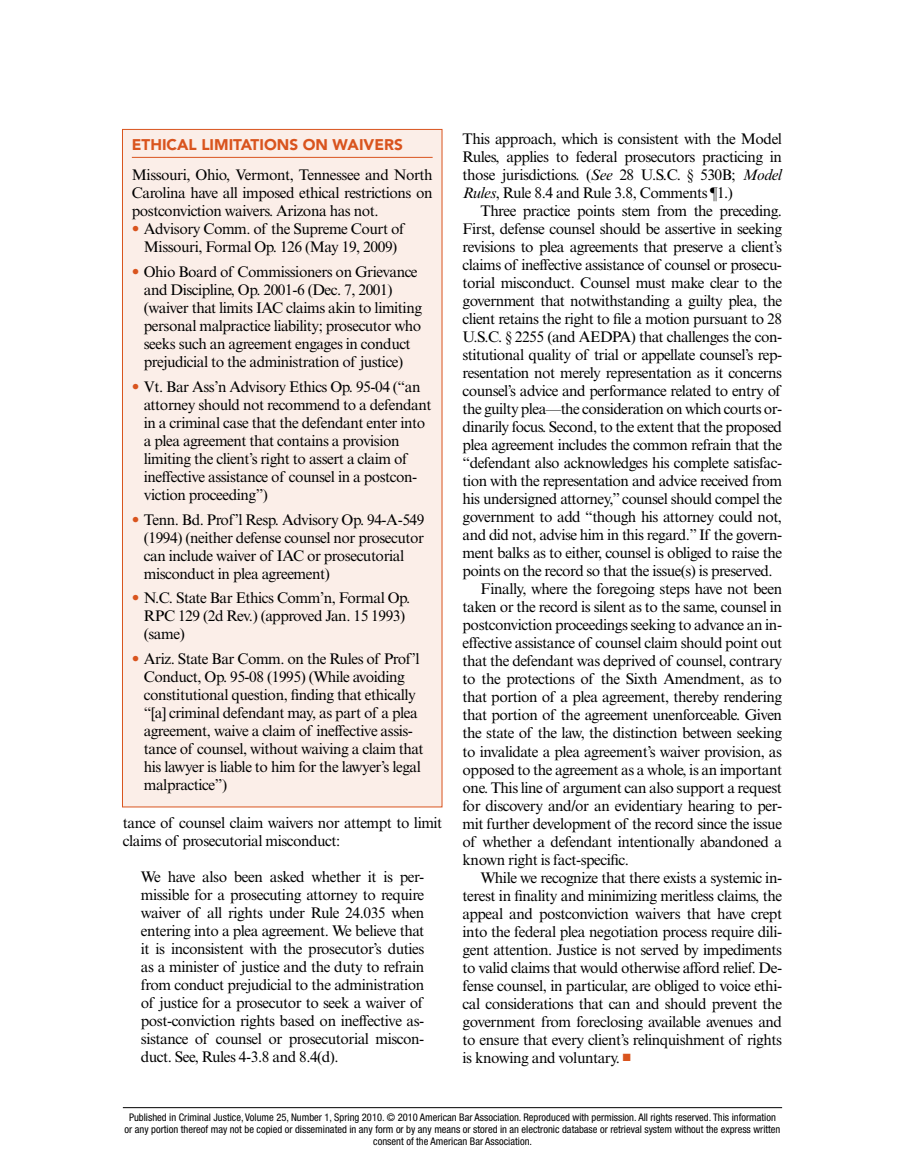
<style>
.page{position:relative;width:905px;height:1175px;background:#fff}
.page>*{position:absolute;margin:0;border:0;box-sizing:border-box;transform-origin:0 0}
.t1{font:15.3px/18px "Times New Roman MT Std";letter-spacing:-.03em;color:#000}
.t2{font:900 15.3px "Avenir LT Std";color:#d9541e}
.t3{font:condensed 10.5px/12px "Helvetica Neue";color:#000;text-align:center}
.s1{font-family:"Avenir LT Std";font-weight:800;color:#d9541e}
.s2{font-style:italic}
.s3{color:#d9541e}
</style>
<div class="page">
<hr style="left:123px;top:1107px;width:659px;height:1px;background:#000">
<div style="left:122px;top:129px;width:320px;height:678px;background:#fbeee8"></div>
<hr style="left:132px;top:157px;width:300px;height:1px;background:#d9541e">
<p class="t2" style="left:132px;top:136px;width:272px">ETHICAL LIMITATIONS ON WAIVERS</p>
<p class="t1" style="left:132px;top:166px;width:302px;text-align:justify">Missouri, Ohio, Vermont, Tennessee and North Carolina have all imposed ethical restrictions on postconviction waivers. Arizona has not.</p>
<p class="t1" style="left:132px;top:220px;width:274px;text-align:center"><span class="s1">•</span> Advisory Comm. of the Supreme Court of<br>Missouri, Formal Op. 126 (May 19, 2009)</p>
<p class="t1" style="left:144px;top:263px;width:280px;text-indent:-12px"><span class="s1">•</span> Ohio Board of Commissioners on Grievance and Discipline, Op. 2001-6 (Dec. 7, 2001) (waiver that limits IAC claims akin to limiting personal malpractice liability; prosecutor who seeks such an agreement engages in conduct prejudicial to the administration of justice)</p>
<p class="t1" style="left:144px;top:377px;width:289px;text-indent:-12px"><span class="s1">•</span> Vt. Bar Ass’n Advisory Ethics Op. 95-04 (“an attorney should not recommend to a defendant in a criminal case that the defendant enter into a plea agreement that contains a provision limiting the client’s right to assert a claim of ineffective assistance of counsel in a postcon&shy;viction proceeding”)</p>
<p class="t1" style="left:144px;top:510px;width:282px;text-indent:-12px"><span class="s1">•</span> Tenn. Bd. Prof’l Resp. Advisory Op. 94-A-549 (1994) (neither defense counsel nor prosecutor can include waiver of IAC or prosecutorial misconduct in plea agreement)</p>
<p class="t1" style="left:144px;top:589px;width:268px;text-indent:-12px"><span class="s1">•</span> N.C. State Bar Ethics Comm’n, Formal Op.<br>RPC 129 (2d Rev.) (approved Jan. 15 1993) (same)</p>
<p class="t1" style="left:144px;top:650px;width:281px;text-indent:-12px"><span class="s1">•</span> Ariz. State Bar Comm. on the Rules of Prof’l Conduct, Op. 95-08 (1995) (While avoiding constitutional question, finding that ethically “[a] criminal defendant may, as part of a plea agreement, waive a claim of ineffective assis&shy;tance of counsel, without waiving a claim that his lawyer is liable to him for the lawyer’s legal malpractice”)</p>
<p class="t1" style="left:123px;top:814px;width:321px">tance of counsel claim waivers nor attempt to limit claims of prosecutorial misconduct:</p>
<p class="t1" style="left:141px;top:868px;width:285px;text-align:justify">We have also been asked whether it is per&shy;missible for a prosecuting attorney to require waiver of all rights under Rule 24.035 when entering into a plea agreement. We believe that it is inconsistent with the prosecutor’s duties as a minister of justice and the duty to refrain from conduct prejudicial to the administration of justice for a prosecutor to seek a waiver of post-conviction rights based on ineffective as&shy;sistance of counsel or prosecutorial miscon&shy;duct. See, Rules 4-3.8 and 8.4(d).</p>
<p class="t1" style="left:462px;top:130px;width:321px;text-align:justify">This approach, which is consistent with the Model Rules, applies to federal prosecutors practicing in those jurisdictions. (<span class="s2">See</span> 28 U.S.C. § 530B; <span class="s2">Model Rules</span>, Rule 8.4 and Rule 3.8, Comments ¶1.)</p>
<p class="t1" style="left:480px;top:202px;width:303px">Three practice points stem from the preceding.</p>
<p class="t1" style="left:462px;top:220px;width:321px">First, defense counsel should be assertive in seeking</p>
<p class="t1" style="left:462px;top:238px;width:321px">revisions to plea agreements that preserve a client’s</p>
<p class="t1" style="left:462px;top:256px;width:321px">claims of ineffective assistance of counsel or prosecu-</p>
<p class="t1" style="left:462px;top:274px;width:321px">torial misconduct. Counsel must make clear to the</p>
<p class="t1" style="left:462px;top:292px;width:321px">government that notwithstanding a guilty plea, the</p>
<p class="t1" style="left:462px;top:310px;width:321px">client retains the right to file a motion pursuant to 28</p>
<p class="t1" style="left:462px;top:328px;width:321px">U.S.C. § 2255 (and AEDPA) that challenges the con-</p>
<p class="t1" style="left:462px;top:346px;width:321px">stitutional quality of trial or appellate counsel’s rep-</p>
<p class="t1" style="left:462px;top:364px;width:321px">resentation not merely representation as it concerns</p>
<p class="t1" style="left:462px;top:382px;width:319px">counsel’s advice and performance related to entry of</p>
<p class="t1" style="left:462px;top:400px;width:321px">the guilty plea—the consideration on which courts or-</p>
<p class="t1" style="left:462px;top:418px;width:321px">dinarily focus. Second, to the extent that the proposed</p>
<p class="t1" style="left:462px;top:436px;width:321px">plea agreement includes the common refrain that the</p>
<p class="t1" style="left:462px;top:454px;width:321px">“defendant also acknowledges his complete satisfac-</p>
<p class="t1" style="left:462px;top:472px;width:321px">tion with the representation and advice received from</p>
<p class="t1" style="left:462px;top:490px;width:321px">his undersigned attorney,” counsel should compel the</p>
<p class="t1" style="left:462px;top:508px;width:321px">government to add “though his attorney could not,</p>
<p class="t1" style="left:462px;top:526px;width:321px">and did not, advise him in this regard.” If the govern-</p>
<p class="t1" style="left:462px;top:544px;width:321px">ment balks as to either, counsel is obliged to raise the</p>
<p class="t1" style="left:462px;top:562px;width:311px">points on the record so that the issue(s) is preserved.</p>
<p class="t1" style="left:480px;top:580px;width:303px">Finally, where the foregoing steps have not been</p>
<p class="t1" style="left:462px;top:598px;width:321px">taken or the record is silent as to the same, counsel in</p>
<p class="t1" style="left:462px;top:616px;width:321px">postconviction proceedings seeking to advance an in-</p>
<p class="t1" style="left:462px;top:634px;width:321px">effective assistance of counsel claim should point out</p>
<p class="t1" style="left:462px;top:652px;width:321px">that the defendant was deprived of counsel, contrary</p>
<p class="t1" style="left:462px;top:670px;width:321px">to the protections of the Sixth Amendment, as to</p>
<p class="t1" style="left:462px;top:688px;width:321px">that portion of a plea agreement, thereby rendering</p>
<p class="t1" style="left:462px;top:706px;width:321px">that portion of the agreement unenforceable. Given</p>
<p class="t1" style="left:462px;top:724px;width:321px">the state of the law, the distinction between seeking</p>
<p class="t1" style="left:462px;top:742px;width:321px">to invalidate a plea agreement’s waiver provision, as</p>
<p class="t1" style="left:462px;top:760px;width:321px">opposed to the agreement as a whole, is an important</p>
<p class="t1" style="left:462px;top:778px;width:321px">one. This line of argument can also support a request</p>
<p class="t1" style="left:462px;top:796px;width:321px">for discovery and/or an evidentiary hearing to per-</p>
<p class="t1" style="left:462px;top:814px;width:321px">mit further development of the record since the issue</p>
<p class="t1" style="left:462px;top:832px;width:321px">of whether a defendant intentionally abandoned a</p>
<p class="t1" style="left:462px;top:850px;width:168px">known right is fact-specific.</p>
<p class="t1" style="left:480px;top:868px;width:303px">While we recognize that there exists a systemic in-</p>
<p class="t1" style="left:462px;top:886px;width:321px">terest in finality and minimizing meritless claims, the</p>
<p class="t1" style="left:462px;top:904px;width:321px">appeal and postconviction waivers that have crept</p>
<p class="t1" style="left:462px;top:922px;width:321px">into the federal plea negotiation process require dili-</p>
<p class="t1" style="left:462px;top:940px;width:321px">gent attention. Justice is not served by impediments</p>
<p class="t1" style="left:462px;top:958px;width:321px">to valid claims that would otherwise afford relief. De-</p>
<p class="t1" style="left:462px;top:976px;width:321px">fense counsel, in particular, are obliged to voice ethi-</p>
<p class="t1" style="left:462px;top:994px;width:321px">cal considerations that can and should prevent the</p>
<p class="t1" style="left:462px;top:1012px;width:321px">government from foreclosing available avenues and</p>
<p class="t1" style="left:462px;top:1030px;width:321px">to ensure that every client’s relinquishment of rights</p>
<p class="t1" style="left:462px;top:1048px;width:170px">is knowing and voluntary. <span class="s3">■</span></p>
<p class="t3" style="left:124px;top:1111px;width:657px">Published in Criminal Justice, Volume 25, Number 1, Spring 2010. © 2010 American Bar Association. Reproduced with permission. All rights reserved. This information or any portion thereof may not be copied or disseminated in any form or by any means or stored in an electronic database or retrieval system without the express written consent of the American Bar Association.</p>
</div>
